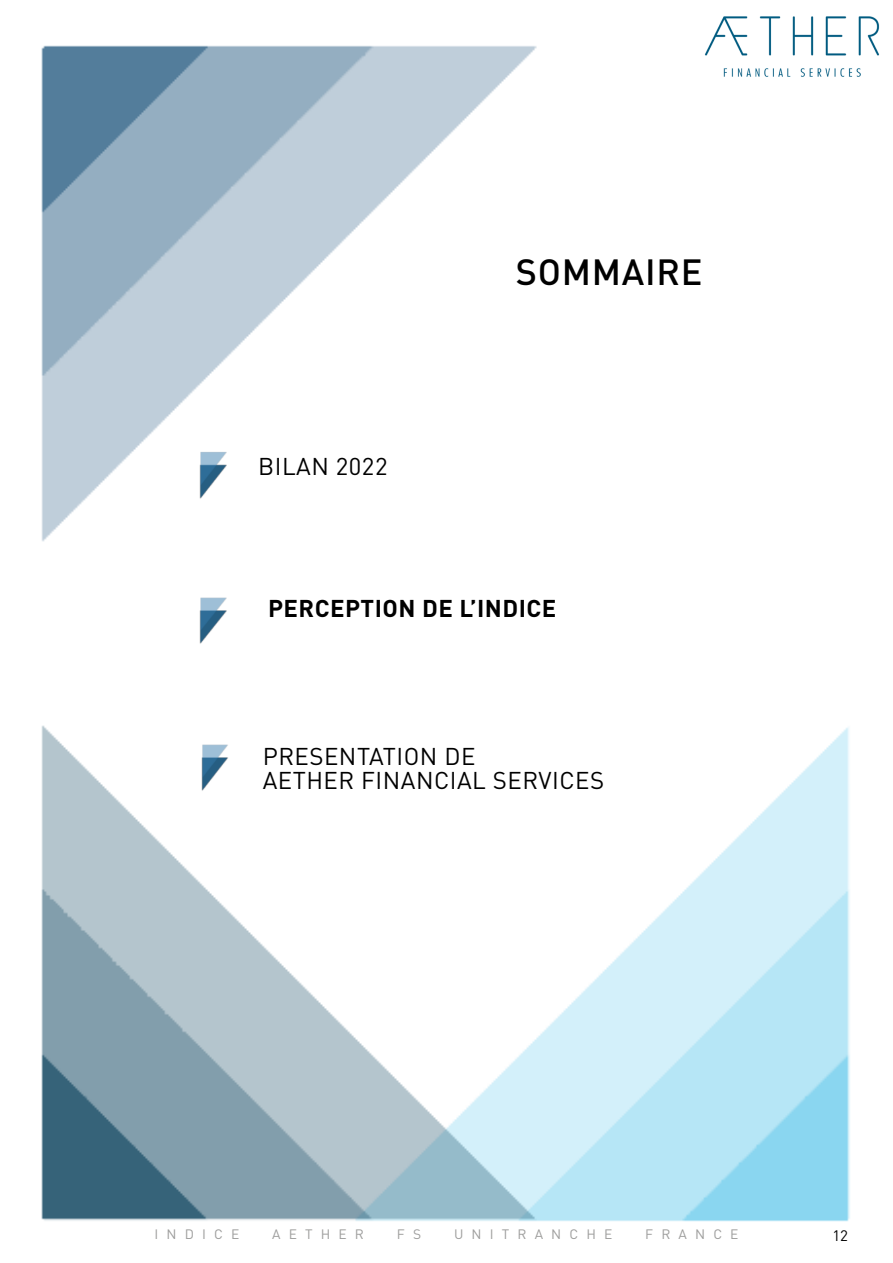
<style>
.page{position:relative;width:893px;height:1263px;background:#fff}
.page>*{position:absolute;margin:0;border:0;box-sizing:border-box;transform-origin:0 0}
.t1{font:500 36px "DIN Pro";letter-spacing:.02em;color:#000}
.t2{font:24px/24px "DIN Pro";letter-spacing:.02em;color:#000}
.t3{font:700 24px "DIN Pro";letter-spacing:.02em;color:#000}
.t4{font:15px "DIN Pro";color:#000}
.t5{font:13.5px "DIN Pro";letter-spacing:.59em;color:#9d9d9c}
</style>
<div class="page">
<img style="left:41px;top:45px;width:809px;height:1177px">
<img style="left:198px;top:437px;width:38px;height:62px">
<img style="left:198px;top:582px;width:38px;height:62px">
<img style="left:200px;top:729px;width:37px;height:62px">
<img style="left:697px;top:16px;width:183px;height:70px">
<p class="t2" style="left:258px;top:452px;width:131px">BILAN 2022</p>
<h1 class="t1" style="left:516px;top:243px;width:188px">SOMMAIRE</h1>
<p class="t3" style="left:268px;top:588px;width:290px">PERCEPTION DE L’INDICE</p>
<p class="t2" style="left:263px;top:742px;width:343px">PRESENTATION DE<br>AETHER FINANCIAL SERVICES</p>
<p class="t5" style="left:154px;top:1223px;width:86px">INDICE</p>
<p class="t5" style="left:272px;top:1223px;width:93px">AETHER</p>
<p class="t5" style="left:397px;top:1223px;width:26px">F S</p>
<p class="t5" style="left:454px;top:1223px;width:160px">UNITRANCHE</p>
<p class="t5" style="left:645px;top:1223px;width:95px">FRANCE</p>
<p class="t4" style="left:832px;top:1223px;width:17px">12</p>
</div>
